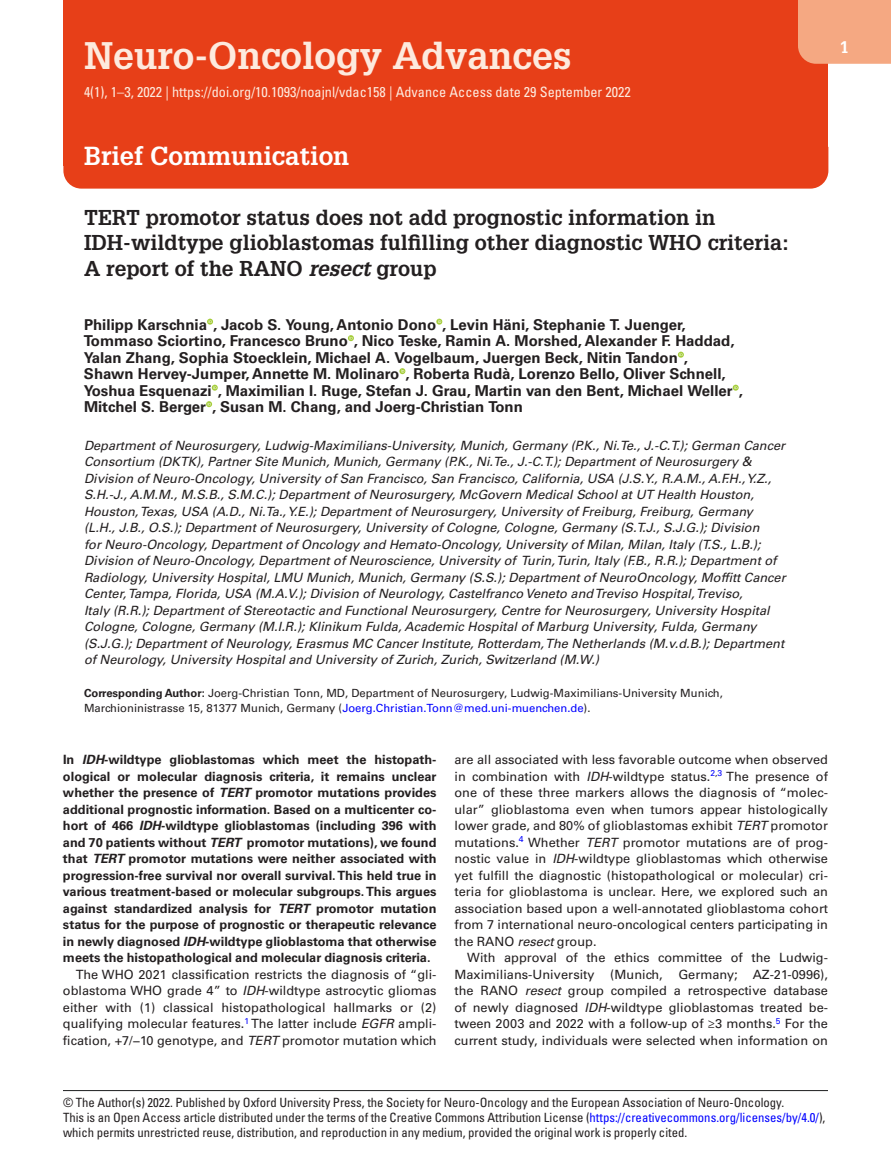
<style>
.page{position:relative;width:891px;height:1175px;background:#fff}
.page>*{position:absolute;margin:0;border:0;box-sizing:border-box;transform-origin:0 0}
.t1{font:700 37.5px "Glypha LT Std";color:#fdeade}
.BIR_SectionTitle{font:700 25.5px "Glypha LT Std";color:#fff}
.BIR_Article_Title{font:700 21px/25.5px "Glypha LT Std";color:#231f20}
.t2{font:700 16.5px "Glypha LT Std";color:#fff}
.BIR_Authors{font:700 15px/16.5px "Univers LT Std";color:#231f20}
.t3{font:condensed 14.25px "Univers LT Std";color:#fdeade}
.BIR_Affiliation{font:italic 12.75px/16.5px "Univers LT Std";color:#231f20}
.BIR_TextInd{font:12.75px/16.5px "Univers LT Std";color:#231f20;text-align:justify}
.BIR_Text_First{font:700 12.75px/16.5px "Univers LT Std";color:#231f20;text-align:justify}
.BIR_License{font:condensed 12.75px/15px "Univers LT Std";color:#231f20}
.BIR_CopyrightLine{font:condensed 12.75px "Univers LT Std";color:#231f20}
.FM_Correspondence{font:11.25px/15px "Univers LT Std";color:#231f20}
.s1{font-style:italic}
.s2{font-weight:700}
.s3{color:#00f}
</style>
<div class="page">
<div style="left:63px;top:0;width:765px;height:166px;background:#e73f18"></div>
<div style="left:798px;top:0;width:93px;height:64px;background:#f5a882"></div>
<hr style="left:63px;top:1090px;width:765px;height:1px;background:#1d1e1f">
<div style="left:63px;top:166px;width:765px;height:23px;background:#e73f18"></div>
<svg style="left:207px;top:319px;width:6px;height:6px"></svg>
<svg style="left:436px;top:319px;width:6px;height:6px"></svg>
<svg style="left:348px;top:335px;width:6px;height:6px"></svg>
<svg style="left:678px;top:352px;width:6px;height:6px"></svg>
<svg style="left:399px;top:368px;width:6px;height:6px"></svg>
<svg style="left:212px;top:385px;width:6px;height:6px"></svg>
<svg style="left:733px;top:385px;width:6px;height:6px"></svg>
<svg style="left:206px;top:401px;width:6px;height:6px"></svg>
<h1 class="t1" style="left:84px;top:32px;width:489px">Neuro-Oncology Advances</h1>
<p class="t3" style="left:84px;top:83px;width:548px">4(1), 1–3, 2022 | https://doi.org/10.1093/noajnl/vdac158 | Advance Access date 29 September 2022</p>
<p class="t2" style="left:840px;top:37px;width:11px">1</p>
<p class="BIR_SectionTitle" style="left:84px;top:140px;width:267px">Brief Communication</p>
<h1 class="BIR_Article_Title" style="left:84px;top:204px;width:707px">TERT promotor status does not add prognostic information in<br>IDH-wildtype glioblastomas fulfilling other diagnostic WHO criteria:<br>A report of the RANO <span class="s1">resect</span>group</h1>
<p class="BIR_Authors" style="left:84px;top:316px;width:660px">Philipp Karschnia , Jacob S. Young, Antonio Dono , Levin Häni, Stephanie T. Juenger, Tommaso Sciortino, Francesco Bruno , Nico Teske, Ramin A. Morshed, Alexander F. Haddad, Yalan Zhang, Sophia Stoecklein, Michael A. Vogelbaum, Juergen Beck, Nitin Tandon ,<br>Shawn Hervey-Jumper, Annette M. Molinaro , Roberta Rudà, Lorenzo Bello, Oliver Schnell, Yoshua Esquenazi , Maximilian I. Ruge, Stefan J. Grau, Martin van den Bent, Michael Weller , Mitchel S. Berger , Susan M. Chang, and Joerg-Christian Tonn</p>
<p class="BIR_Affiliation" style="left:84px;top:437px;width:703px">Department of Neurosurgery, Ludwig-Maximilians-University, Munich, Germany (P.K., Ni.Te., J.-C.T.); German Cancer Consortium (DKTK), Partner Site Munich, Munich, Germany (P.K., Ni.Te., J.-C.T.); Department of Neurosurgery &amp; Division of Neuro-Oncology, University of San Francisco, San Francisco, California, USA (J.S.Y., R.A.M., A.F.H., Y.Z., S.H.-J., A.M.M., M.S.B., S.M.C.); Department of Neurosurgery, McGovern Medical School at UT Health Houston, Houston, Texas, USA (A.D., Ni.Ta., Y.E.); Department of Neurosurgery, University of Freiburg, Freiburg, Germany (L.H., J.B., O.S.); Department of Neurosurgery, University of Cologne, Cologne, Germany (S.T.J., S.J.G.); Division<br>for Neuro-Oncology, Department of Oncology and Hemato-Oncology, University of Milan, Milan, Italy (T.S., L.B.); Division of Neuro-Oncology, Department of Neuroscience, University of Turin, Turin, Italy (F.B., R.R.); Department of Radiology, University Hospital, LMU Munich, Munich, Germany (S.S.); Department of NeuroOncology, Moffitt Cancer Center, Tampa, Florida, USA (M.A.V.); Division of Neurology, Castelfranco Veneto and Treviso Hospital, Treviso,<br>Italy (R.R.); Department of Stereotactic and Functional Neurosurgery, Centre for Neurosurgery, University Hospital Cologne, Cologne, Germany (M.I.R.); Klinikum Fulda, Academic Hospital of Marburg University, Fulda, Germany (S.J.G.); Department of Neurology, Erasmus MC Cancer Institute, Rotterdam, The Netherlands (M.v.d.B.); Department of Neurology, University Hospital and University of Zurich, Zurich, Switzerland (M.W.)</p>
<p class="FM_Correspondence" style="left:84px;top:685px;width:640px"><span class="s2">Corresponding Author:</span> Joerg-Christian Tonn, MD, Department of Neurosurgery, Ludwig-Maximilians-University Munich,<br>Marchioninistrasse 15, 81377 Munich, Germany (<span class="s3">Joerg.Christian.Tonn@med.uni-muenchen.de</span>).</p>
<p class="BIR_Text_First" style="left:63px;top:751px;width:375px">In <span class="s1">IDH</span>-wildtype glioblastomas which meet the histopath&shy;ological or molecular diagnosis criteria, it remains unclear whether the presence of <span class="s1">TERT</span> promotor mutations provides additional prognostic information. Based on a multicenter co&shy;hort of 466 <span class="s1">IDH</span>-wildtype glioblastomas (including 396 with and 70 patients without <span class="s1">TERT</span> promotor mutations), we found that <span class="s1">TERT</span> promotor mutations were neither associated with progression-free survival nor overall survival. This held true in various treatment-based or molecular subgroups. This argues against standardized analysis for <span class="s1">TERT</span> promotor mutation status for the purpose of prognostic or therapeutic relevance in newly diagnosed <span class="s1">IDH</span>-wildtype glioblastoma that otherwise meets the histopathological and molecular diagnosis criteria.</p>
<p class="BIR_TextInd" style="left:63px;top:966px;width:375px;text-indent:13px">The WHO 2021 classification restricts the diagnosis of “gli&shy;oblastoma WHO grade 4” to <span class="s1">IDH</span>-wildtype astrocytic gliomas either with (1) classical histopathological hallmarks or (2) qualifying molecular features.<sup>1</sup> The latter include <span class="s1">EGFR</span> ampli&shy;fication, +7/−10 genotype, and <span class="s1">TERT</span> promotor mutation which</p>
<p class="BIR_TextInd" style="left:454px;top:751px;width:375px">are all associated with less favorable outcome when observed in combination with <span class="s1">IDH</span>-wildtype status.<sup>2</sup><sup>,</sup><sup>3</sup> The presence of one of these three markers allows the diagnosis of “molec&shy;ular” glioblastoma even when tumors appear histologically lower grade, and 80% of glioblastomas exhibit <span class="s1">TERT</span> promotor mutations.<sup>4</sup> Whether <span class="s1">TERT</span> promotor mutations are of prog&shy;nostic value in <span class="s1">IDH</span>-wildtype glioblastomas which otherwise yet fulfill the diagnostic (histopathological or molecular) cri&shy;teria for glioblastoma is unclear. Here, we explored such an association based upon a well-annotated glioblastoma cohort from 7 international neuro-oncological centers participating in the RANO <span class="s1">resect</span> group.</p>
<p class="BIR_TextInd" style="left:455px;top:949px;width:375px;text-indent:13px">With approval of the ethics committee of the Ludwig-Maximilians-University (Munich, Germany; AZ-21-0996), the RANO <span class="s1">resect</span> group compiled a retrospective database of newly diagnosed <span class="s1">IDH</span>-wildtype glioblastomas treated be&shy;tween 2003 and 2022 with a follow-up of ≥3 months.<sup>5</sup> For the current study, individuals were selected when information on</p>
<p class="BIR_CopyrightLine" style="left:63px;top:1094px;width:723px">© The Author(s) 2022. Published by Oxford University Press, the Society for Neuro-Oncology and the European Association of Neuro-Oncology.</p>
<p class="BIR_License" style="left:63px;top:1110px;width:764px">This is an Open Access article distributed under the terms of the Creative Commons Attribution License (<span class="s3">https://creativecommons.org/licenses/by/4.0/</span>), which permits unrestricted reuse, distribution, and reproduction in any medium, provided the original work is properly cited.</p>
</div>
